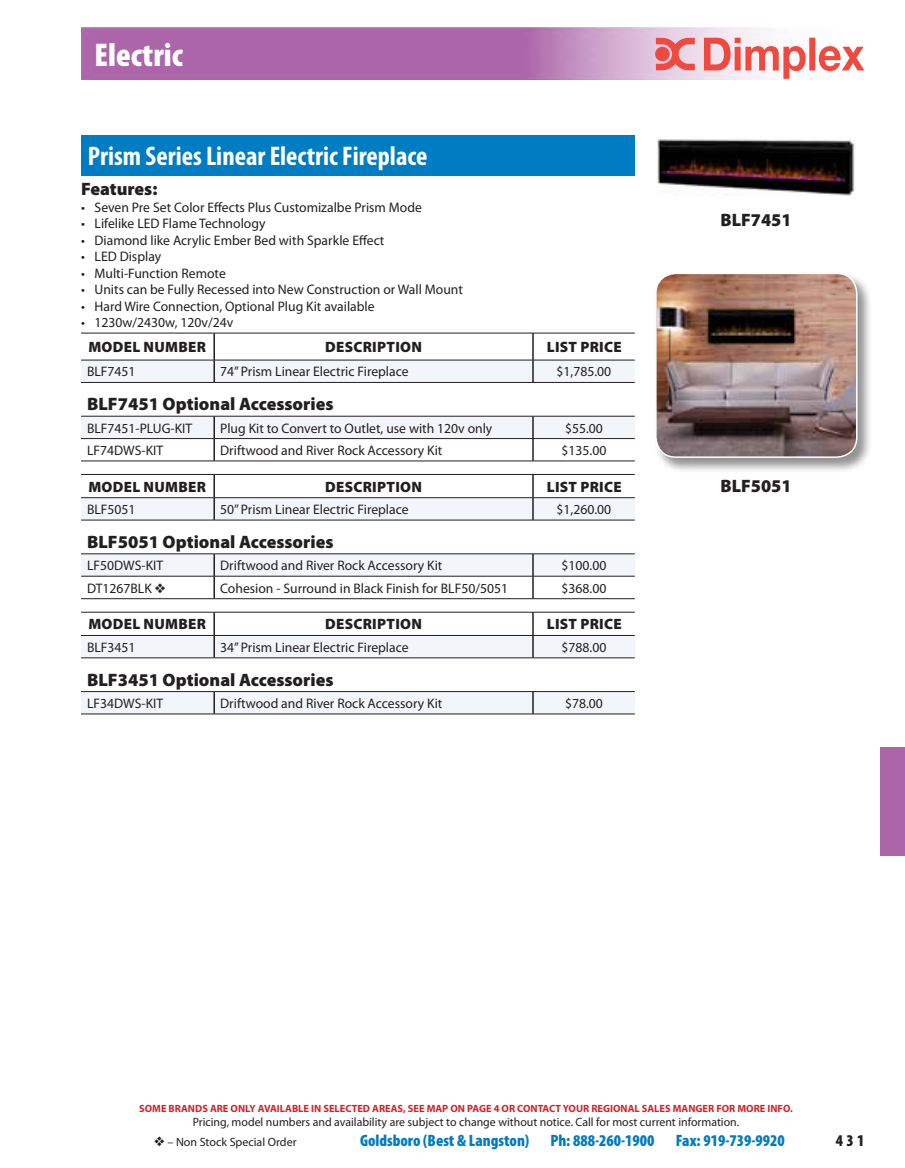
<style>
.page{position:relative;width:905px;height:1168px;background:#fff}
.page>*{position:absolute;margin:0;border:0;box-sizing:border-box;transform-origin:0 0}
.t1{font:900 condensed 33px "Myriad Pro";color:#fff}
.t2{font:700 condensed 27px "Myriad Pro";color:#fff}
.t3{font:900 18px "Myriad Pro";color:#231f20}
.t4{font:900 condensed 16.5px "Myriad Pro";color:#007cc2}
.t5{font:900 condensed 16.5px "Myriad Pro";color:#231f20}
.t6{font:900 15px "Myriad Pro";letter-spacing:.02em;color:#231f20}
.t7{font:13.8px "Myriad Pro";color:#231f20}
.t8{font:12px "Myriad Pro";color:#231f20}
.t9{font:700 10.5px "Myriad Pro";color:#d1232a}
</style>
<div class="page">
<div style="left:81px;top:135px;width:553px;height:41px;background:#007cc2"></div>
<div style="left:81px;top:361px;width:553px;height:353px;background:#f2f6fb"></div>
<svg style="left:81px;top:383px;width:553px;height:308px"></svg>
<hr style="left:81px;top:333px;width:133px;height:1px;background:#231f20">
<hr style="left:214px;top:333px;width:319px;height:1px;background:#231f20">
<hr style="left:533px;top:333px;width:102px;height:1px;background:#231f20">
<hr style="left:81px;top:360px;width:133px;height:1px;background:#231f20">
<hr style="left:214px;top:360px;width:319px;height:1px;background:#231f20">
<hr style="left:533px;top:360px;width:102px;height:1px;background:#231f20">
<hr style="left:81px;top:382px;width:133px;height:1px;background:#231f20">
<hr style="left:214px;top:382px;width:319px;height:1px;background:#231f20">
<hr style="left:533px;top:382px;width:102px;height:1px;background:#231f20">
<hr style="left:81px;top:416px;width:133px;height:1px;background:#231f20">
<hr style="left:214px;top:416px;width:319px;height:1px;background:#231f20">
<hr style="left:533px;top:416px;width:102px;height:1px;background:#231f20">
<hr style="left:81px;top:438px;width:133px;height:1px;background:#231f20">
<hr style="left:214px;top:438px;width:319px;height:1px;background:#231f20">
<hr style="left:533px;top:438px;width:102px;height:1px;background:#231f20">
<hr style="left:81px;top:461px;width:133px;height:1px;background:#231f20">
<hr style="left:214px;top:461px;width:319px;height:1px;background:#231f20">
<hr style="left:533px;top:461px;width:102px;height:1px;background:#231f20">
<hr style="left:81px;top:474px;width:133px;height:1px;background:#231f20">
<hr style="left:214px;top:474px;width:319px;height:1px;background:#231f20">
<hr style="left:533px;top:474px;width:102px;height:1px;background:#231f20">
<hr style="left:81px;top:497px;width:133px;height:1px;background:#231f20">
<hr style="left:214px;top:497px;width:319px;height:1px;background:#231f20">
<hr style="left:533px;top:497px;width:102px;height:1px;background:#231f20">
<hr style="left:81px;top:520px;width:133px;height:1px;background:#231f20">
<hr style="left:214px;top:520px;width:319px;height:1px;background:#231f20">
<hr style="left:533px;top:520px;width:102px;height:1px;background:#231f20">
<hr style="left:81px;top:553px;width:133px;height:1px;background:#231f20">
<hr style="left:214px;top:553px;width:319px;height:1px;background:#231f20">
<hr style="left:533px;top:553px;width:102px;height:1px;background:#231f20">
<hr style="left:81px;top:576px;width:133px;height:1px;background:#231f20">
<hr style="left:214px;top:576px;width:319px;height:1px;background:#231f20">
<hr style="left:533px;top:576px;width:102px;height:1px;background:#231f20">
<hr style="left:81px;top:598px;width:133px;height:1px;background:#231f20">
<hr style="left:214px;top:598px;width:319px;height:1px;background:#231f20">
<hr style="left:533px;top:598px;width:102px;height:1px;background:#231f20">
<hr style="left:81px;top:612px;width:133px;height:1px;background:#231f20">
<hr style="left:214px;top:612px;width:319px;height:1px;background:#231f20">
<hr style="left:533px;top:612px;width:102px;height:1px;background:#231f20">
<hr style="left:81px;top:635px;width:133px;height:1px;background:#231f20">
<hr style="left:214px;top:635px;width:319px;height:1px;background:#231f20">
<hr style="left:533px;top:635px;width:102px;height:1px;background:#231f20">
<hr style="left:81px;top:657px;width:133px;height:1px;background:#231f20">
<hr style="left:214px;top:657px;width:319px;height:1px;background:#231f20">
<hr style="left:533px;top:657px;width:102px;height:1px;background:#231f20">
<hr style="left:81px;top:691px;width:133px;height:1px;background:#231f20">
<hr style="left:214px;top:691px;width:319px;height:1px;background:#231f20">
<hr style="left:533px;top:691px;width:102px;height:1px;background:#231f20">
<hr style="left:81px;top:714px;width:133px;height:1px;background:#231f20">
<hr style="left:214px;top:714px;width:319px;height:1px;background:#231f20">
<hr style="left:533px;top:714px;width:102px;height:1px;background:#231f20">
<hr style="left:213px;top:360px;width:2px;height:22px;background:#231f20">
<svg style="left:532px;top:333px;width:1px;height:49px"></svg>
<hr style="left:213px;top:416px;width:2px;height:22px;background:#231f20">
<hr style="left:213px;top:439px;width:2px;height:22px;background:#231f20">
<svg style="left:532px;top:416px;width:1px;height:45px"></svg>
<hr style="left:213px;top:498px;width:2px;height:22px;background:#231f20">
<svg style="left:532px;top:475px;width:1px;height:45px"></svg>
<hr style="left:213px;top:554px;width:2px;height:22px;background:#231f20">
<hr style="left:213px;top:576px;width:2px;height:22px;background:#231f20">
<svg style="left:532px;top:554px;width:1px;height:44px"></svg>
<hr style="left:213px;top:636px;width:2px;height:22px;background:#231f20">
<svg style="left:532px;top:612px;width:1px;height:46px"></svg>
<hr style="left:213px;top:692px;width:2px;height:22px;background:#231f20">
<svg style="left:532px;top:692px;width:1px;height:22px"></svg>
<hr style="left:213px;top:333px;width:2px;height:27px;background:#231f20">
<hr style="left:213px;top:475px;width:2px;height:22px;background:#231f20">
<hr style="left:213px;top:612px;width:2px;height:23px;background:#231f20">
<img style="left:658px;top:139px;width:196px;height:56px">
<div style="left:653px;top:271px;width:219px;height:201px;background:#231f20;opacity:.49"></div>
<img style="left:655px;top:273px;width:201px;height:184px">
<div style="left:655px;top:273px;width:202px;height:185px;border:2px solid #fff;border-radius:20px"></div>
<svg style="left:81px;top:27px;width:735px;height:53px;background:#b778b3"></svg>
<svg style="left:655px;top:38px;width:209px;height:41px"></svg>
<div style="left:879px;top:747px;width:25px;height:108px;background:#ad65a9"></div>
<h1 class="t1" style="left:94px;top:34px;width:90px">Electric</h1>
<h2 class="t2" style="left:88px;top:140px;width:341px">Prism Series Linear Electric Fireplace</h2>
<h3 class="t3" style="left:81px;top:177px;width:78px">Features:</h3>
<p class="t7" style="left:81px;top:198px;width:342px">• Seven Pre Set Color Effects Plus Customizalbe Prism Mode</p>
<p class="t7" style="left:81px;top:215px;width:186px">• Lifelike LED Flame Technology</p>
<p class="t7" style="left:81px;top:231px;width:305px">• Diamond like Acrylic Ember Bed with Sparkle Effect</p>
<p class="t7" style="left:81px;top:248px;width:82px">• LED Display</p>
<p class="t7" style="left:81px;top:264px;width:146px">• Multi-Function Remote</p>
<p class="t7" style="left:81px;top:281px;width:383px">• Units can be Fully Recessed into New Construction or Wall Mount</p>
<p class="t7" style="left:81px;top:297px;width:295px">• Hard Wire Connection, Optional Plug Kit available</p>
<p class="t7" style="left:81px;top:314px;width:154px">• 1230w/2430w, 120v/24v</p>
<p class="t6" style="left:88px;top:337px;width:119px">MODEL NUMBER</p>
<p class="t6" style="left:325px;top:337px;width:98px">DESCRIPTION</p>
<p class="t6" style="left:546px;top:337px;width:77px">LIST PRICE</p>
<p class="t7" style="left:87px;top:363px;width:50px">BLF7451</p>
<p class="t7" style="left:220px;top:363px;width:190px">74” Prism Linear Electric Fireplace</p>
<p class="t7" style="left:556px;top:363px;width:56px">$1,785.00</p>
<h3 class="t3" style="left:87px;top:392px;width:248px">BLF7451 Optional Accessories</h3>
<p class="t7" style="left:87px;top:419px;width:107px">BLF7451-PLUG-KIT</p>
<p class="t7" style="left:220px;top:419px;width:274px">Plug Kit to Convert to Outlet, use with 120v only</p>
<p class="t7" style="left:565px;top:419px;width:39px">$55.00</p>
<p class="t7" style="left:87px;top:442px;width:78px">LF74DWS-KIT</p>
<p class="t7" style="left:220px;top:442px;width:224px">Driftwood and River Rock Accessory Kit</p>
<p class="t7" style="left:561px;top:442px;width:46px">$135.00</p>
<p class="t6" style="left:88px;top:477px;width:119px">MODEL NUMBER</p>
<p class="t6" style="left:325px;top:477px;width:98px">DESCRIPTION</p>
<p class="t6" style="left:546px;top:477px;width:77px">LIST PRICE</p>
<p class="t7" style="left:87px;top:501px;width:50px">BLF5051</p>
<p class="t7" style="left:220px;top:501px;width:190px">50” Prism Linear Electric Fireplace</p>
<p class="t7" style="left:556px;top:501px;width:56px">$1,260.00</p>
<h3 class="t3" style="left:87px;top:530px;width:248px">BLF5051 Optional Accessories</h3>
<p class="t7" style="left:87px;top:557px;width:78px">LF50DWS-KIT</p>
<p class="t7" style="left:220px;top:557px;width:224px">Driftwood and River Rock Accessory Kit</p>
<p class="t7" style="left:561px;top:557px;width:46px">$100.00</p>
<p class="t7" style="left:87px;top:579px;width:80px">DT1267BLK ❖</p>
<p class="t7" style="left:220px;top:579px;width:289px">Cohesion - Surround in Black Finish for BLF50/5051</p>
<p class="t7" style="left:561px;top:579px;width:46px">$368.00</p>
<p class="t6" style="left:88px;top:614px;width:119px">MODEL NUMBER</p>
<p class="t6" style="left:325px;top:614px;width:98px">DESCRIPTION</p>
<p class="t6" style="left:546px;top:614px;width:77px">LIST PRICE</p>
<p class="t7" style="left:87px;top:639px;width:50px">BLF3451</p>
<p class="t7" style="left:220px;top:639px;width:190px">34” Prism Linear Electric Fireplace</p>
<p class="t7" style="left:561px;top:639px;width:46px">$788.00</p>
<h3 class="t3" style="left:87px;top:667px;width:248px">BLF3451 Optional Accessories</h3>
<p class="t7" style="left:87px;top:695px;width:78px">LF34DWS-KIT</p>
<p class="t7" style="left:220px;top:695px;width:224px">Driftwood and River Rock Accessory Kit</p>
<p class="t7" style="left:565px;top:695px;width:39px">$78.00</p>
<h3 class="t3" style="left:720px;top:208px;width:72px">BLF7451</h3>
<h3 class="t3" style="left:720px;top:474px;width:72px">BLF5051</h3>
<p class="t9" style="left:139px;top:1102px;width:655px">SOME BRANDS ARE ONLY AVAILABLE IN SELECTED AREAS, SEE MAP ON PAGE 4 OR CONTACT YOUR REGIONAL SALES MANGER FOR MORE INFO.</p>
<p class="t8" style="left:193px;top:1115px;width:547px">Pricing, model numbers and availability are subject to change without notice. Call for most current information.</p>
<p class="t8" style="left:154px;top:1134px;width:144px">❖ – Non Stock Special Order</p>
<p class="t4" style="left:360px;top:1130px;width:171px">Goldsboro (Best &amp; Langston)</p>
<p class="t4" style="left:550px;top:1130px;width:106px">Ph: 888-260-1900</p>
<p class="t4" style="left:675px;top:1130px;width:111px">Fax: 919-739-9920</p>
<p class="t5" style="left:835px;top:1130px;width:30px">431</p>
</div>
